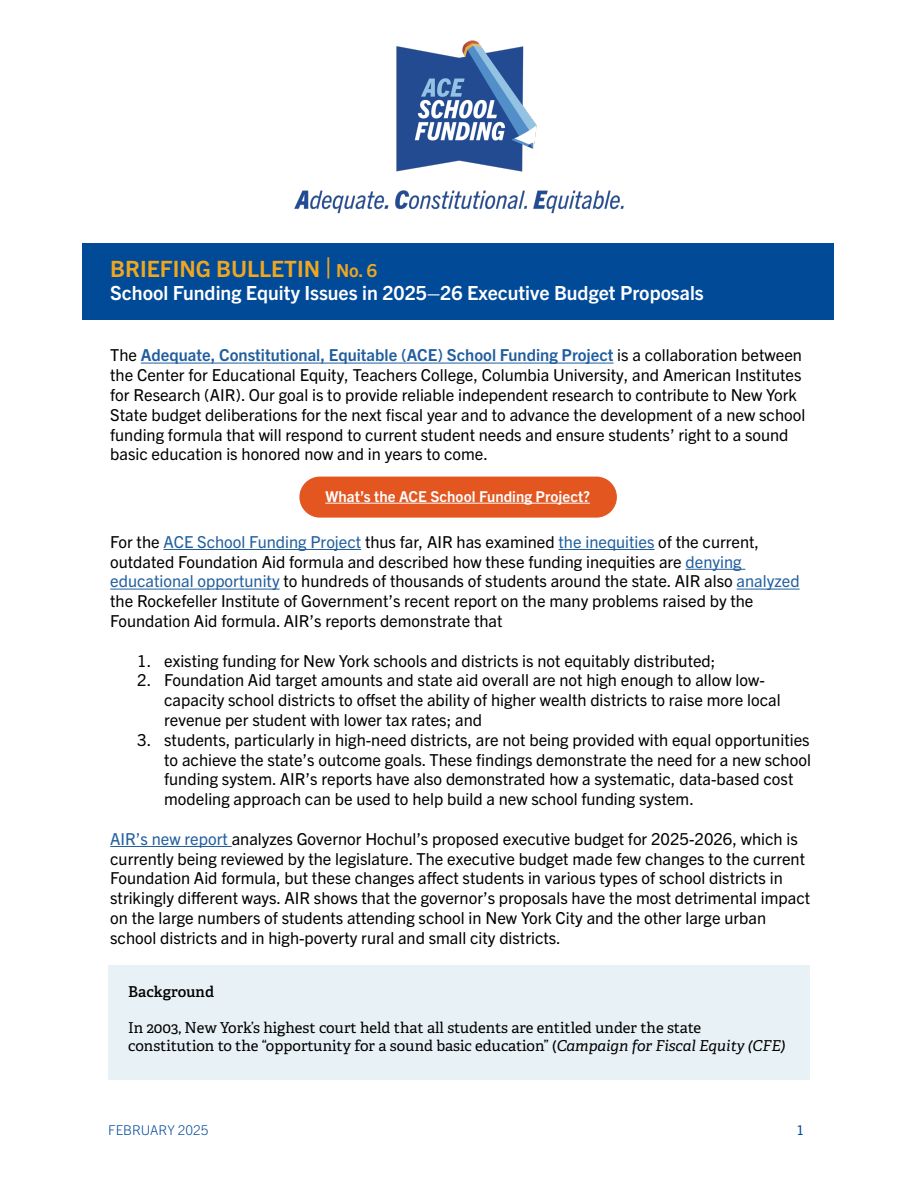
<style>
.page{position:relative;width:918px;height:1188px;background:#fff}
.page>*{position:absolute;margin:0;border:0;box-sizing:border-box;transform-origin:0 0}
.t1{font:700 22.5px "Trade Gothic Next LT Pro";color:#f0a71f}
.t2{font:700 19.5px "Trade Gothic Next LT Pro";color:#fff}
.t3{font:16.5px/19.8px "Trade Gothic Next LT Pro";color:#000}
.t4{font:15px/18px "Adelle";color:#000}
.t5{font:700 15px "Trade Gothic Next LT Pro";letter-spacing:.005em;color:#fff}
.t6{font:600 15px "Adelle";color:#000}
.t7{font:300 13.5px "Trade Gothic Next LT Pro";color:#004a98}
.t8{font:13.5px "Trade Gothic Next LT Pro";color:#004a98}
.s1{font-size:27px}
.s2{font-size:18px}
.s3{font-weight:700;color:#215e9e}
.s4{color:#215e9e}
.s5{font-style:italic}
</style>
<div class="page">
<div style="left:82px;top:243px;width:752px;height:77px;background:#004a98"></div>
<div style="left:299px;top:477px;width:318px;height:41px;background:#e45620;border-radius:21px"></div>
<hr style="left:325px;top:503px;width:265px;height:1px;background:#fff">
<img style="left:294px;top:40px;width:330px;height:174px">
<hr style="left:141px;top:363px;width:472px;height:1px;background:#215e9e">
<hr style="left:163px;top:549px;width:198px;height:1px;background:#215e9e">
<hr style="left:559px;top:549px;width:96px;height:1px;background:#215e9e">
<hr style="left:686px;top:569px;width:59px;height:1px;background:#215e9e">
<hr style="left:110px;top:589px;width:170px;height:1px;background:#215e9e">
<hr style="left:737px;top:589px;width:63px;height:1px;background:#215e9e">
<hr style="left:110px;top:846px;width:122px;height:1px;background:#215e9e">
<div style="left:108px;top:966px;width:702px;height:114px;background:#e8f1f5"></div>
<h1 class="t1" style="left:110px;top:253px;width:269px">BRIEFING BULLETIN <span class="s1">|</span> <span class="s2">No. 6</span></h1>
<p class="t2" style="left:110px;top:280px;width:595px">School Funding Equity Issues in 2025–26 Executive Budget Proposals</p>
<p class="t3" style="left:110px;top:344px;width:697px">The <span class="s3">Adequate, Constitutional, Equitable (ACE) School Funding Project</span> is a collaboration between the Center for Educational Equity, Teachers College, Columbia University, and American Institutes for Research (AIR). Our goal is to provide reliable independent research to contribute to New York State budget deliberations for the next fiscal year and to advance the development of a new school funding formula that will respond to current student needs and ensure students’ right to a sound basic education is honored now and in years to come.</p>
<p class="t5" style="left:325px;top:486px;width:266px">What’s the ACE School Funding Project?</p>
<p class="t3" style="left:110px;top:531px;width:691px">For the <span class="s4">ACE School Funding Project</span> thus far, AIR has examined <span class="s4">the inequities</span> of the current, outdated Foundation Aid formula and described how these funding inequities are <span class="s4">denying educational opportunity</span> to hundreds of thousands of students around the state. AIR also <span class="s4">analyzed </span>the Rockefeller Institute of Government’s recent report on the many problems raised by the Foundation Aid formula. AIR’s reports demonstrate that</p>
<p class="t3" style="left:137px;top:650px;width:580px">1. existing funding for New York schools and districts is not equitably distributed;</p>
<p class="t3" style="left:164px;top:669px;width:618px;text-indent:-27px">2. Foundation Aid target amounts and state aid overall are not high enough to allow low&shy;capacity school districts to offset the ability of higher wealth districts to raise more local revenue per student with lower tax rates; and</p>
<p class="t3" style="left:164px;top:729px;width:648px;text-indent:-27px">3. students, particularly in high-need districts, are not being provided with equal opportunities to achieve the state’s outcome goals. These findings demonstrate the need for a new school funding system. AIR’s reports have also demonstrated how a systematic, data-based cost modeling approach can be used to help build a new school funding system.</p>
<p class="t3" style="left:110px;top:828px;width:701px"><span class="s4">AIR’s new report</span> analyzes Governor Hochul’s proposed executive budget for 2025-2026, which is currently being reviewed by the legislature. The executive budget made few changes to the current Foundation Aid formula, but these changes affect students in various types of school districts in strikingly different ways. AIR shows that the governor’s proposals have the most detrimental impact on the large numbers of students attending school in New York City and the other large urban school districts and in high-poverty rural and small city districts.</p>
<p class="t6" style="left:128px;top:983px;width:87px">Background</p>
<p class="t4" style="left:128px;top:1019px;width:659px">In 2003, New York’s highest court held that all students are entitled under the state constitution to the “opportunity for a sound basic education” (<span class="s5">Campaign for Fiscal Equity (CFE)</span></p>
<p class="t7" style="left:108px;top:1121px;width:102px">FEBRUARY 2025</p>
<p class="t8" style="left:797px;top:1121px;width:9px">1</p>
</div>
